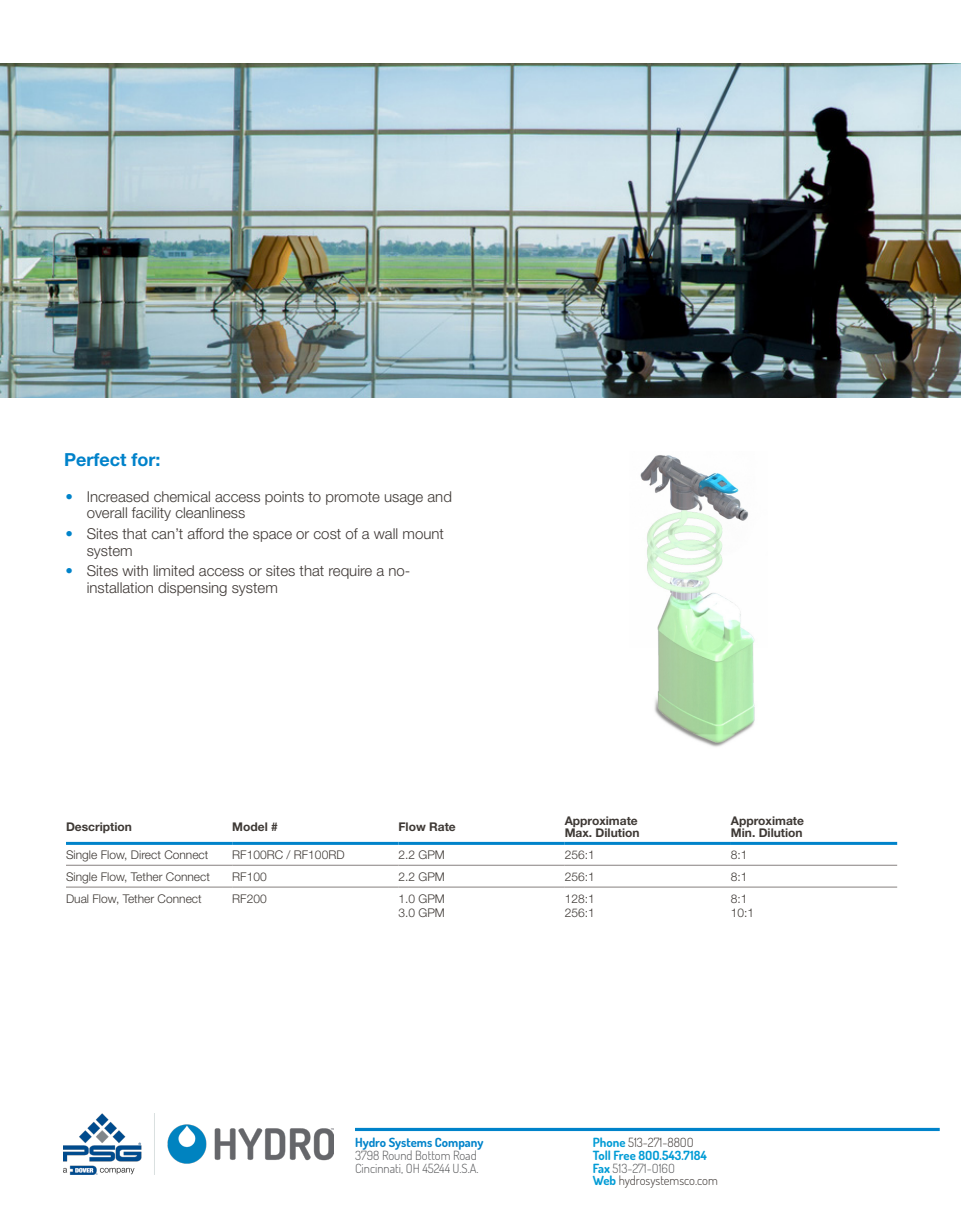
<style>
.page{position:relative;width:961px;height:1231px;background:#fff}
.page>*{position:absolute;margin:0;border:0;box-sizing:border-box;transform-origin:0 0}
.Sub_Heading_Blue{font:700 18px "Helvetica Neue";color:#0082ca}
.t1{font:300 15px/16.5px "Helvetica Neue";color:#3e3835}
.t2{font:300 15px/16.5px "Helvetica Neue";color:#3e3935}
.t3{font:700 12.6px/12.6px "Dosis";color:#009bd5}
.t4{font:300 12.6px/12.6px "Dosis";color:#57585a}
.t5{font:700 12.6px "Dosis";color:#0083ca}
.Table_Text{font:300 12px "Helvetica Neue";color:#3e3935}
.Table_Headers{font:700 12px "Helvetica Neue";color:#3e3935}
.s1{color:#0083ca}
.s2{font-weight:300;color:#3e3835}
.s3{font-weight:300;color:#57585a}
</style>
<div class="page">
<img style="left:0;top:64px;width:961px;height:334px">
<svg style="left:355px;top:1127px;width:584px;height:4px;background:#389ed5"></svg>
<img style="left:64px;top:1113px;width:269px;height:61px">
<hr style="left:66px;top:865px;width:166px;height:1px;background:#86817f">
<hr style="left:232px;top:865px;width:166px;height:1px;background:#86817f">
<hr style="left:398px;top:865px;width:166px;height:1px;background:#86817f">
<hr style="left:564px;top:865px;width:167px;height:1px;background:#86817f">
<hr style="left:731px;top:865px;width:166px;height:1px;background:#86817f">
<hr style="left:66px;top:842px;width:166px;height:3px;background:#0083ca">
<hr style="left:232px;top:842px;width:166px;height:3px;background:#0083ca">
<hr style="left:398px;top:842px;width:166px;height:3px;background:#0083ca">
<hr style="left:564px;top:842px;width:167px;height:3px;background:#0083ca">
<hr style="left:731px;top:842px;width:166px;height:3px;background:#0083ca">
<hr style="left:66px;top:886px;width:166px;height:1px;background:#86817f">
<hr style="left:232px;top:886px;width:166px;height:1px;background:#86817f">
<hr style="left:398px;top:886px;width:166px;height:1px;background:#86817f">
<hr style="left:564px;top:886px;width:167px;height:1px;background:#86817f">
<hr style="left:731px;top:886px;width:166px;height:1px;background:#86817f">
<img style="left:640px;top:455px;width:115px;height:292px">
<p class="Sub_Heading_Blue" style="left:64px;top:449px;width:98px">Perfect for:</p>
<p class="t2" style="left:87px;top:488px;width:367px;text-indent:-21px"><span class="s1">•</span> Increased chemical access points to promote usage and overall facility cleanliness</p>
<p class="t1" style="left:87px;top:525px;width:359px;text-indent:-21px"><span class="s1">•</span> Sites that can’t afford the space or cost of a wall mount system</p>
<p class="t1" style="left:87px;top:562px;width:325px;text-indent:-21px"><span class="s1">•</span> Sites with limited access or sites that require a no&shy;installation dispensing system</p>
<p class="Table_Headers" style="left:66px;top:819px;width:67px">Description</p>
<p class="Table_Headers" style="left:232px;top:819px;width:47px">Model #</p>
<p class="Table_Headers" style="left:398px;top:819px;width:59px">Flow Rate</p>
<p class="Table_Headers" style="left:564px;top:813px;width:75px">Approximate</p>
<p class="Table_Headers" style="left:564px;top:825px;width:76px">Max. Dilution</p>
<p class="Table_Headers" style="left:731px;top:813px;width:75px">Approximate</p>
<p class="Table_Headers" style="left:731px;top:825px;width:73px">Min. Dilution</p>
<p class="Table_Text" style="left:66px;top:847px;width:144px">Single Flow, Direct Connect</p>
<p class="Table_Text" style="left:232px;top:847px;width:114px">RF100RC / RF100RD</p>
<p class="Table_Text" style="left:398px;top:847px;width:48px">2.2 GPM</p>
<p class="Table_Text" style="left:564px;top:847px;width:32px">256:1</p>
<p class="Table_Text" style="left:731px;top:847px;width:18px">8:1</p>
<p class="Table_Text" style="left:66px;top:869px;width:145px">Single Flow, Tether Connect</p>
<p class="Table_Text" style="left:232px;top:869px;width:36px">RF100</p>
<p class="Table_Text" style="left:398px;top:869px;width:48px">2.2 GPM</p>
<p class="Table_Text" style="left:564px;top:869px;width:32px">256:1</p>
<p class="Table_Text" style="left:731px;top:869px;width:18px">8:1</p>
<p class="Table_Text" style="left:66px;top:891px;width:137px">Dual Flow, Tether Connect</p>
<p class="Table_Text" style="left:232px;top:891px;width:36px">RF200</p>
<p class="Table_Text" style="left:398px;top:891px;width:48px">1.0 GPM</p>
<p class="Table_Text" style="left:398px;top:905px;width:48px">3.0 GPM</p>
<p class="Table_Text" style="left:564px;top:891px;width:32px">128:1</p>
<p class="Table_Text" style="left:564px;top:905px;width:32px">256:1</p>
<p class="Table_Text" style="left:731px;top:891px;width:18px">8:1</p>
<p class="Table_Text" style="left:731px;top:905px;width:25px">10:1</p>
<p class="t5" style="left:355px;top:1134px;width:130px">Hydro Systems Company</p>
<p class="t4" style="left:355px;top:1148px;width:125px">3798 Round Bottom Road<br>Cincinnati, OH 45244 U.S.A.</p>
<p class="t3" style="left:593px;top:1136px;width:126px">Phone <span class="s2">513-271-88OO<br></span>Toll Free 8OO.543.7184<br>Fax <span class="s3">513-271-O16O<br></span>Web <span class="s2">hydrosystemsco.com</span></p>
</div>
